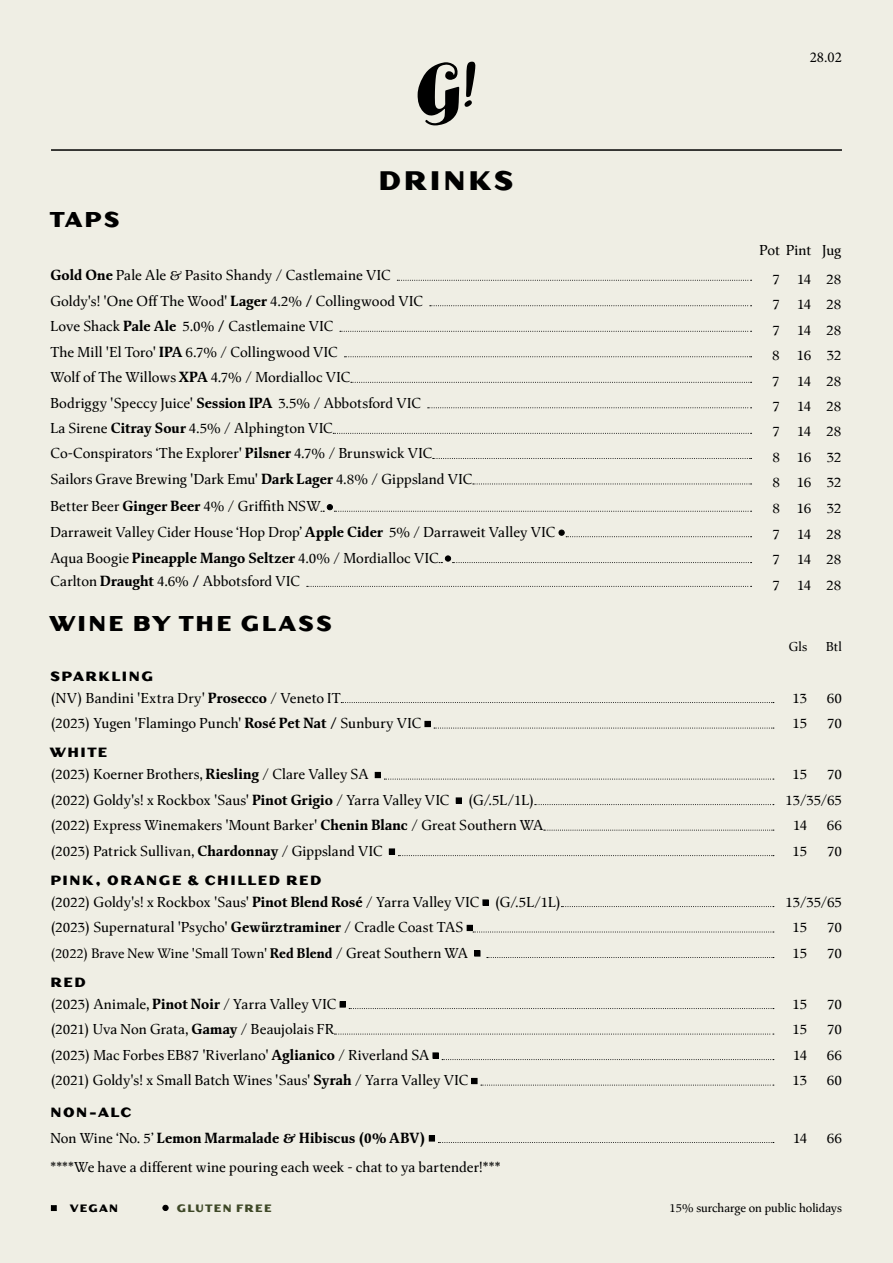
<style>
.page{position:relative;width:893px;height:1263px;background:#efeee4}
.page>*{position:absolute;margin:0;border:0;box-sizing:border-box;transform-origin:0 0}
.t1{font:700 30px "Dogma OT";letter-spacing:.1em;color:#000}
.t2{font:700 24px "Dogma OT";letter-spacing:.105em;color:#000}
.t3{font:700 15px "Dogma OT";letter-spacing:.115em;color:#000}
.t4{font:15px "Minion Pro";color:#000}
.t5{font:14.25px "Classica Pro";letter-spacing:.005em;color:#000}
.t6{font:700 14.25px "Classica Pro";letter-spacing:.015em;color:#000}
.t7{font:13.5px "Classica Pro";letter-spacing:.005em;color:#000}
.t8{font:12.75px "Classica Pro";letter-spacing:.015em;color:#000}
.t9{font:12px "Classica Pro";color:#000}
.t10{font:700 12px "Dogma OT";letter-spacing:.125em;color:#3e4827}
.t11{font:700 12px "Dogma OT";letter-spacing:.13em;color:#000}
.s1{font-weight:700}
.s2{font-size:14.25px}
.s3{font-weight:400}
</style>
<div class="page">
<hr style="left:51px;top:149px;width:791px;height:2px;background:#000">
<svg style="left:417px;top:62px;width:59px;height:63px"></svg>
<svg style="left:397px;top:280px;width:355px;height:1px"></svg>
<svg style="left:430px;top:305px;width:322px;height:1px"></svg>
<svg style="left:340px;top:331px;width:412px;height:1px"></svg>
<svg style="left:344px;top:356px;width:408px;height:1px"></svg>
<svg style="left:351px;top:382px;width:401px;height:1px"></svg>
<svg style="left:428px;top:407px;width:324px;height:1px"></svg>
<svg style="left:333px;top:433px;width:419px;height:1px"></svg>
<svg style="left:433px;top:458px;width:319px;height:1px"></svg>
<svg style="left:473px;top:484px;width:279px;height:1px"></svg>
<svg style="left:321px;top:504px;width:431px;height:8px"></svg>
<svg style="left:559px;top:530px;width:193px;height:7px"></svg>
<svg style="left:439px;top:555px;width:313px;height:8px"></svg>
<svg style="left:307px;top:586px;width:445px;height:1px"></svg>
<svg style="left:341px;top:702px;width:433px;height:1px"></svg>
<svg style="left:425px;top:721px;width:349px;height:8px"></svg>
<svg style="left:375px;top:772px;width:399px;height:8px"></svg>
<svg style="left:535px;top:804px;width:239px;height:1px"></svg>
<svg style="left:456px;top:797px;width:6px;height:6px"></svg>
<svg style="left:544px;top:830px;width:230px;height:1px"></svg>
<svg style="left:389px;top:848px;width:385px;height:8px"></svg>
<svg style="left:561px;top:906px;width:213px;height:1px"></svg>
<svg style="left:483px;top:899px;width:6px;height:6px"></svg>
<svg style="left:467px;top:925px;width:307px;height:8px"></svg>
<svg style="left:487px;top:957px;width:287px;height:1px"></svg>
<svg style="left:474px;top:950px;width:6px;height:6px"></svg>
<svg style="left:340px;top:1001px;width:434px;height:8px"></svg>
<svg style="left:334px;top:1034px;width:440px;height:1px"></svg>
<svg style="left:433px;top:1052px;width:341px;height:8px"></svg>
<svg style="left:471px;top:1078px;width:303px;height:8px"></svg>
<svg style="left:429px;top:1135px;width:345px;height:8px"></svg>
<svg style="left:51px;top:1205px;width:6px;height:6px"></svg>
<svg style="left:163px;top:1205px;width:6px;height:6px"></svg>
<h2 class="t2" style="left:50px;top:208px;width:71px">TAPS</h2>
<h1 class="t1" style="left:378px;top:166px;width:136px">DRINKS</h1>
<p class="t4" style="left:810px;top:47px;width:34px">28.02</p>
<p class="t5" style="left:759px;top:240px;width:83px">Pot Pint Jug</p>
<p class="t5" style="left:50px;top:266px;width:342px"><span class="s1">Gold One</span> Pale Ale &amp; Pasito Shandy / Castlemaine VIC</p>
<p class="t5" style="left:772px;top:269px;width:70px">7 14 28</p>
<p class="t5" style="left:50px;top:291px;width:374px">Goldy's! 'One Off The Wood' <span class="s1">Lager</span> 4.2% <span class="s1">/</span> Collingwood VIC</p>
<p class="t5" style="left:772px;top:294px;width:70px">7 14 28</p>
<p class="t5" style="left:50px;top:317px;width:284px">Love Shack <span class="s1">Pale Ale</span> 5.0% <span class="s1">/</span> Castlemaine VIC</p>
<p class="t5" style="left:772px;top:320px;width:70px">7 14 28</p>
<p class="t5" style="left:50px;top:342px;width:289px">The Mill 'El Toro' <span class="s1">IPA</span> 6.7% / Collingwood VIC</p>
<p class="t5" style="left:772px;top:345px;width:70px">8 16 32</p>
<p class="t5" style="left:50px;top:368px;width:302px">Wolf of The Willows <span class="s1">XPA</span> 4.7% / Mordialloc VIC</p>
<p class="t5" style="left:772px;top:371px;width:70px">7 14 28</p>
<p class="t5" style="left:50px;top:393px;width:372px">Bodriggy 'Speccy Juice' <span class="s1">Session IPA</span> 3.5% / Abbotsford VIC</p>
<p class="t5" style="left:772px;top:396px;width:70px">7 14 28</p>
<p class="t5" style="left:50px;top:419px;width:284px">La Sirene <span class="s1">Citray Sour</span> 4.5% / Alphington VIC</p>
<p class="t5" style="left:772px;top:422px;width:70px">7 14 28</p>
<p class="t5" style="left:50px;top:444px;width:383px">Co-Conspirators ‘The Explorer' <span class="s1">Pilsner</span> 4.7% / Brunswick VIC</p>
<p class="t5" style="left:772px;top:447px;width:70px">8 16 32</p>
<p class="t5" style="left:50px;top:469px;width:424px">Sailors Grave Brewing 'Dark Emu' <span class="s1">Dark Lager</span> 4.8% / Gippsland VIC</p>
<p class="t5" style="left:772px;top:473px;width:70px">8 16 32</p>
<p class="t5" style="left:50px;top:497px;width:272px">Better Beer <span class="s1">Ginger Beer</span> 4% / Griffith NSW</p>
<p class="t5" style="left:772px;top:498px;width:70px">8 16 32</p>
<p class="t5" style="left:50px;top:522px;width:507px">Darraweit Valley Cider House ‘Hop Drop’ <span class="s1">Apple Cider</span> 5% / Darraweit Valley VIC</p>
<p class="t5" style="left:772px;top:524px;width:70px">7 14 28</p>
<p class="t5" style="left:50px;top:548px;width:390px">Aqua Boogie <span class="s1">Pineapple Mango Seltzer</span> 4.0% / Mordialloc VIC</p>
<p class="t5" style="left:772px;top:549px;width:70px">7 14 28</p>
<p class="t5" style="left:50px;top:572px;width:251px">Carlton <span class="s1">Draught</span> 4.6% <span class="s1">/</span> Abbotsford VIC</p>
<p class="t5" style="left:772px;top:575px;width:70px">7 14 28</p>
<h2 class="t2" style="left:50px;top:611px;width:283px">WINE BY THE GLASS</h2>
<p class="t8" style="left:789px;top:638px;width:20px">Gls</p>
<p class="t8" style="left:826px;top:638px;width:17px">Btl</p>
<p class="t3" style="left:50px;top:669px;width:104px">SPARKLING</p>
<p class="t5" style="left:50px;top:688px;width:292px">(NV) Bandini 'Extra Dry' <span class="s1">Prosecco</span> / Veneto IT</p>
<p class="t5" style="left:792px;top:688px;width:16px">13</p>
<p class="t5" style="left:827px;top:688px;width:17px">60</p>
<p class="t5" style="left:50px;top:713px;width:373px">(2023) Yugen 'Flamingo Punch' <span class="s1">Rosé Pet Nat /</span> Sunbury VIC</p>
<p class="t5" style="left:792px;top:713px;width:16px">15</p>
<p class="t5" style="left:827px;top:713px;width:16px">70</p>
<p class="t3" style="left:50px;top:745px;width:59px">WHITE</p>
<p class="t5" style="left:50px;top:764px;width:320px">(2023) Koerner Brothers, <span class="s1">Riesling</span> / Clare Valley SA</p>
<p class="t5" style="left:792px;top:764px;width:16px">15</p>
<p class="t5" style="left:827px;top:764px;width:16px">70</p>
<p class="t5" style="left:50px;top:790px;width:401px">(2022) Goldy's! x Rockbox 'Saus' <span class="s1">Pinot Grigio</span> / Yarra Valley VIC</p>
<p class="t5" style="left:468px;top:790px;width:68px">(G/.5L/1L)</p>
<p class="t5" style="left:785px;top:790px;width:58px">13/35/65</p>
<p class="t5" style="left:50px;top:815px;width:495px">(2022) Express Winemakers 'Mount Barker' <span class="s1">Chenin Blanc</span> / Great Southern WA</p>
<p class="t5" style="left:793px;top:815px;width:16px">14</p>
<p class="t5" style="left:827px;top:815px;width:17px">66</p>
<p class="t5" style="left:50px;top:841px;width:334px">(2023) Patrick Sullivan, <span class="s1">Chardonnay</span> / Gippsland VIC</p>
<p class="t5" style="left:792px;top:841px;width:16px">15</p>
<p class="t5" style="left:827px;top:841px;width:16px">70</p>
<p class="t3" style="left:50px;top:873px;width:273px">PINK, ORANGE &amp; CHILLED RED</p>
<p class="t5" style="left:50px;top:892px;width:512px">(2022) Goldy's! x Rockbox 'Saus' <span class="s1">Pinot Blend Rosé</span> / Yarra Valley VIC (G/.5L/1L)</p>
<p class="t5" style="left:785px;top:892px;width:58px">13/35/65</p>
<p class="t5" style="left:50px;top:917px;width:415px">(2023) Supernatural 'Psycho' <span class="s1">Gewürztraminer</span> / Cradle Coast TAS</p>
<p class="t5" style="left:792px;top:917px;width:16px">15</p>
<p class="t5" style="left:827px;top:917px;width:16px">70</p>
<p class="t7" style="left:50px;top:944px;width:419px">(2022) Brave New Wine 'Small Town' <span class="s1">Red Blend</span> <span class="s2">/ Great Southern WA</span></p>
<p class="t5" style="left:792px;top:943px;width:16px">15</p>
<p class="t5" style="left:827px;top:943px;width:16px">70</p>
<p class="t3" style="left:50px;top:975px;width:37px">RED</p>
<p class="t5" style="left:50px;top:994px;width:288px">(2023) Animale, <span class="s1">Pinot Noir</span> / Yarra Valley VIC</p>
<p class="t5" style="left:792px;top:994px;width:16px">15</p>
<p class="t5" style="left:827px;top:994px;width:16px">70</p>
<p class="t5" style="left:50px;top:1019px;width:285px">(2021) Uva Non Grata, <span class="s1">Gamay</span> / Beaujolais FR</p>
<p class="t5" style="left:792px;top:1019px;width:16px">15</p>
<p class="t5" style="left:827px;top:1019px;width:16px">70</p>
<p class="t5" style="left:50px;top:1045px;width:381px">(2023) Mac Forbes EB87 'Riverlano' <span class="s1">Aglianico</span> / Riverland SA</p>
<p class="t5" style="left:793px;top:1045px;width:16px">14</p>
<p class="t5" style="left:827px;top:1045px;width:17px">66</p>
<p class="t5" style="left:50px;top:1070px;width:419px">(2021) Goldy's! x Small Batch Wines 'Saus' <span class="s1">Syrah</span> / Yarra Valley VIC</p>
<p class="t5" style="left:792px;top:1070px;width:16px">13</p>
<p class="t5" style="left:827px;top:1070px;width:17px">60</p>
<p class="t3" style="left:50px;top:1104px;width:83px">NON-ALC</p>
<p class="t6" style="left:50px;top:1127px;width:377px"><span class="s3">Non Wine ‘No. 5’</span> Lemon Marmalade &amp; Hibiscus (0% ABV)</p>
<p class="t5" style="left:793px;top:1128px;width:16px">14</p>
<p class="t5" style="left:827px;top:1128px;width:17px">66</p>
<p class="t5" style="left:50px;top:1158px;width:452px">****We have a different wine pouring each week - chat to ya bartender!***</p>
<p class="t11" style="left:71px;top:1202px;width:49px">VEGAN</p>
<p class="t10" style="left:177px;top:1202px;width:96px">GLUTEN FREE</p>
<p class="t9" style="left:670px;top:1200px;width:174px">15% surcharge on public holidays</p>
</div>
